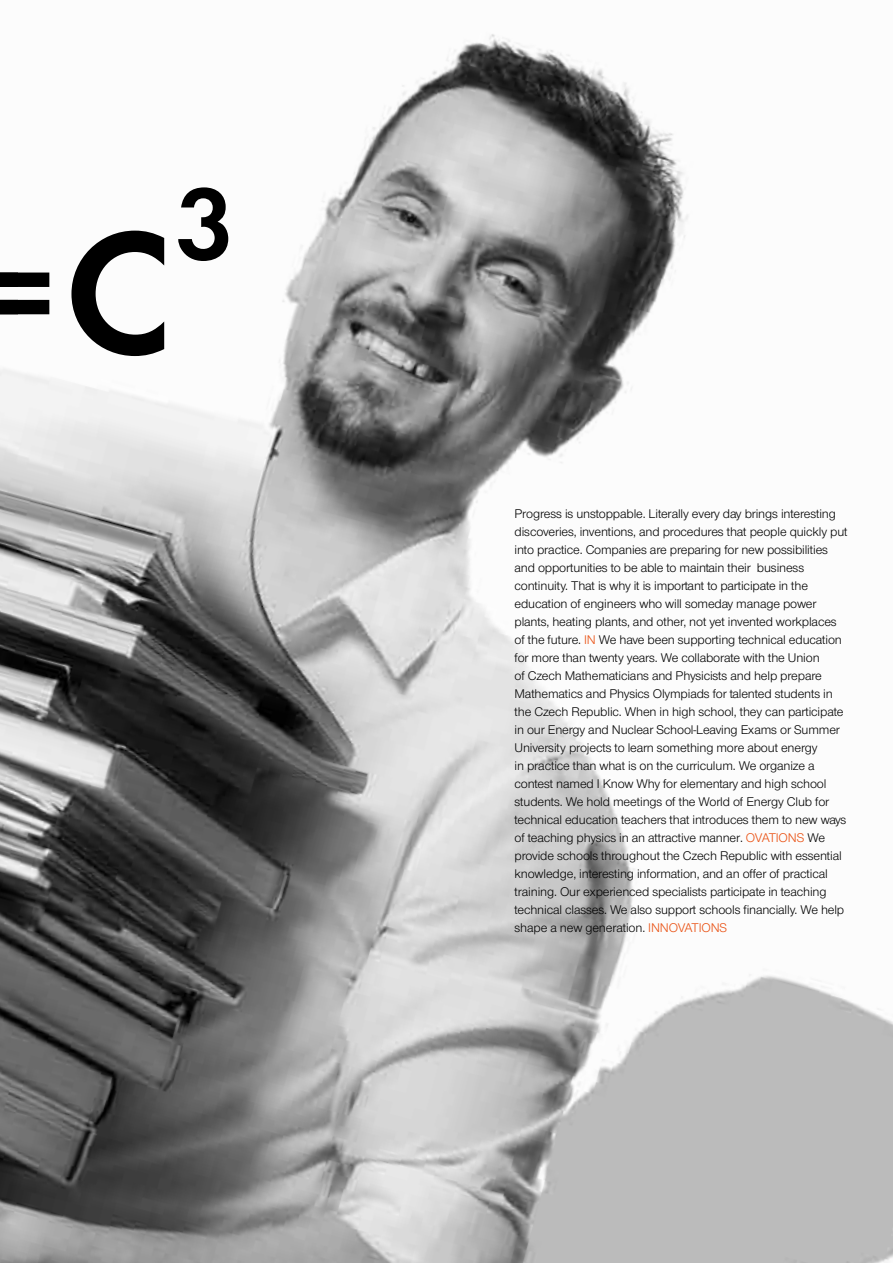
<style>
.page{position:relative;width:893px;height:1263px;background:#fff}
.page>*{position:absolute;margin:0;border:0;box-sizing:border-box;transform-origin:0 0}
.t1{font:600 180px "Futura CEZCE";color:#000}
.t2{font:600 105px "Futura CEZCE";color:#000}
.t3{font:13.05px/18px "Nimbus CEZCE";letter-spacing:-.01em;color:#000}
.s1{color:#e94e0f}
</style>
<div class="page">
<img style="left:0;top:34px;width:893px;height:1229px">
<h2 class="t2" style="left:160px;top:162px;width:60px">3</h2>
<h2 class="t2" style="left:176px;top:162px;width:61px">3</h2>
<h1 class="t1" style="left:-42px;top:187px;width:216px">=C</h1>
<p class="t3" style="left:514px;top:505px;width:335px">Progress is unstoppable. Literally every day brings interesting discoveries, inventions, and procedures that people quickly put into practice. Companies are preparing for new possibilities and opportunities to be able to maintain their business continuity. That is why it is important to participate in the education of engineers who will someday manage power plants, heating plants, and other, not yet invented workplaces of the future. <span class="s1">IN</span> We have been supporting technical education for more than twenty years. We collaborate with the Union<br>of Czech Mathematicians and Physicists and help prepare Mathematics and Physics Olympiads for talented students in the Czech Republic. When in high school, they can participate in our Energy and Nuclear School-Leaving Exams or Summer University projects to learn something more about energy<br>in practice than what is on the curriculum. We organize a contest named I Know Why for elementary and high school students. We hold meetings of the World of Energy Club for technical education teachers that introduces them to new ways of teaching physics in an attractive manner. <span class="s1">OVATIONS</span> We provide schools throughout the Czech Republic with essential knowledge, interesting information, and an offer of practical training. Our experienced specialists participate in teaching technical classes. We also support schools financially. We help shape a new generation. <span class="s1">INNOVATIONS</span></p>
</div>
